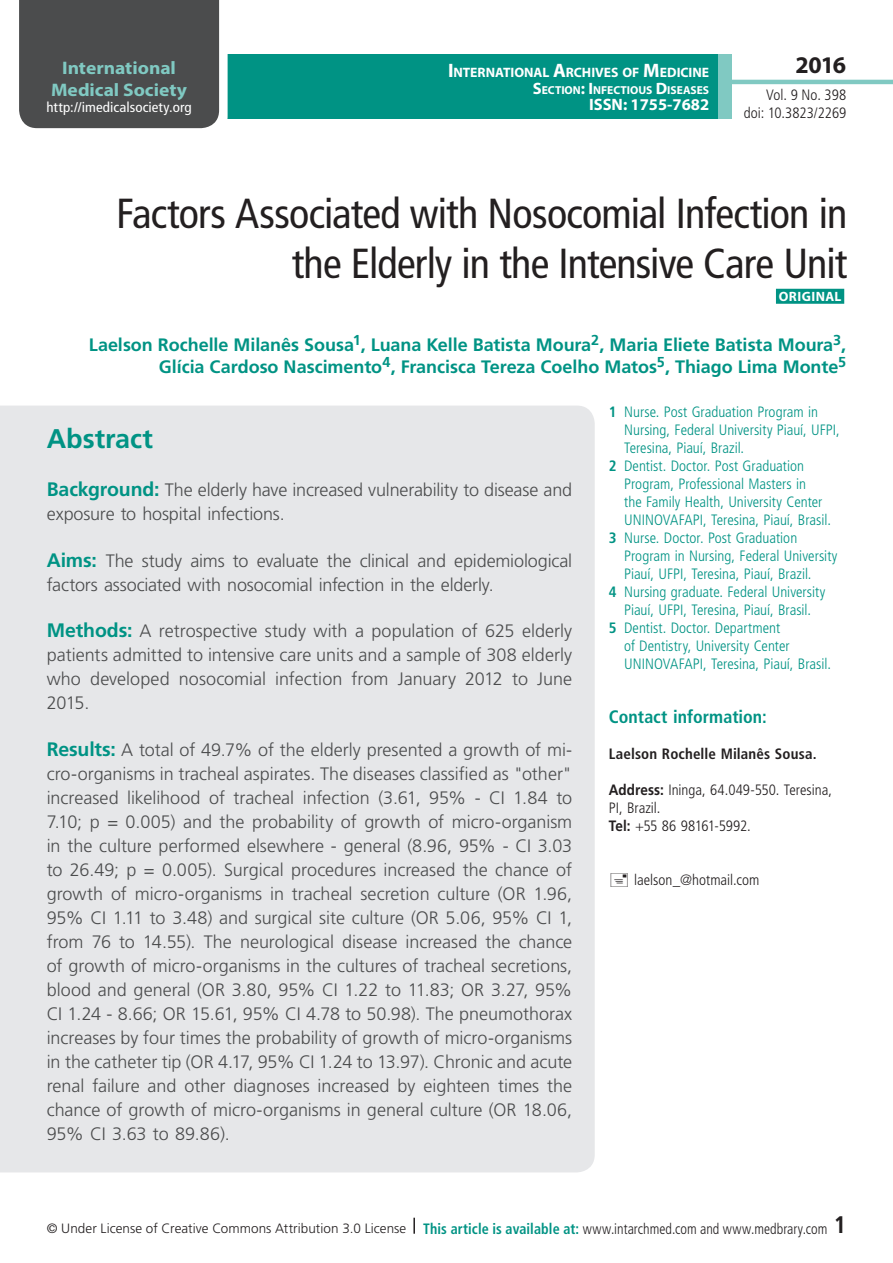
<style>
.page{position:relative;width:893px;height:1263px;background:#fff}
.page>*{position:absolute;margin:0;border:0;box-sizing:border-box;transform-origin:0 0}
.t1{font:condensed 42px/50.4px "Frutiger LT Std";letter-spacing:-.02em;color:#231f20;text-align:right}
.t2{font:700 27px "Frutiger LT Std";letter-spacing:-.005em;color:#009384}
.t3{font:700 24px "Myriad Pro";color:#231f20}
.t4{font:700 condensed 24px "Frutiger LT Std";color:#231f20}
.t5{font:700 18.15px/21.8px "Myriad Pro";color:#80c9c2;text-align:center;scale:1.07 1}
.t6{font:300 18px/24px "Frutiger LT Std";letter-spacing:-.01em;color:#4b4c4d}
.t7{font:700 18px/22.5px "Frutiger LT Std";letter-spacing:-.005em;color:#009384;text-align:right}
.t8{font:700 condensed 18px "Frutiger LT Std";color:#009384}
.t9{font:700 16.5px "Myriad Pro";color:#fff}
.t10{font:300 condensed 15px "Frutiger LT Std";color:#009384}
.t11{font:300 condensed 15px/18px "Frutiger LT Std";color:#231f20;text-align:right}
.t12{font:700 condensed 15px "Frutiger LT Std";letter-spacing:.01em;color:#231f20}
.t13{font:condensed 13.95px "Frutiger LT Std";letter-spacing:.005em;color:#fff;scale:1.07 1}
.t14{font:700 13.65px "Myriad Pro";letter-spacing:-.005em;color:#fff}
.t15{font:300 13.5px "Frutiger LT Std";letter-spacing:.005em;color:#231f20}
.t16{font:700 13.5px "Myriad Pro";letter-spacing:.03em;color:#fff}
.t17{font:700 11.55px "Myriad Pro";color:#fff}
.s1{font-size:19.5px}
.s2{font-size:16.5px}
.s3{font-weight:700}
.s4{font-weight:700;font-stretch:normal}
.s5{font-weight:700;font-size:19.5px;color:#009384}
.s6{font-weight:700;font-stretch:condensed;font-size:15px;color:#009384}
.s7{font-stretch:condensed;font-size:15px}
</style>
<div class="page">
<div style="left:23px;top:54px;width:762px;height:65px;background:#009384"></div>
<div style="left:19px;top:0;width:209px;height:129px;background:#4b4c4d"></div>
<div style="left:732px;top:36px;width:161px;height:94px;background:#fff"></div>
<hr style="left:730px;top:80px;width:163px;height:4px;background:#80c9c2">
<div style="left:718px;top:54px;width:14px;height:65px;background:#80c9c2"></div>
<svg style="left:413px;top:1218px;width:2px;height:16px"></svg>
<div style="left:0;top:406px;width:595px;height:766px;background:#e6e7e9"></div>
<div style="left:776px;top:289px;width:68px;height:15px;background:#009384"></div>
<p class="t5" style="left:51px;top:56px;width:129px">International<br>Medical Society</p>
<p class="t13" style="left:46px;top:99px;width:137px">http://imedicalsociety.org</p>
<p class="t14" style="left:448px;top:64px;width:263px"><span class="s1">I</span>NTERNATIONAL <span class="s1">A</span>RCHIVES OF <span class="s1">M</span>EDICINE</p>
<p class="t17" style="left:533px;top:82px;width:178px"><span class="s2">S</span>ECTION<span class="s2">: I</span>NFECTIOUS <span class="s2">D</span>ISEASES</p>
<p class="t9" style="left:589px;top:94px;width:122px">ISSN: 1755-7682</p>
<h3 class="t3" style="left:795px;top:49px;width:52px">2016</h3>
<p class="t11" style="left:744px;top:86px;width:104px">Vol. 9 No. 398 doi: 10.3823/2269</p>
<h1 class="t1" style="left:116px;top:188px;width:733px">Factors Associated with Nosocomial Infection in the Elderly in the Intensive Care Unit</h1>
<p class="t16" style="left:779px;top:287px;width:64px">ORIGINAL</p>
<p class="t7" style="left:89px;top:333px;width:759px">Laelson Rochelle Milanês Sousa<sup>1</sup>, Luana Kelle Batista Moura<sup>2</sup>, Maria Eliete Batista Moura<sup>3</sup>,<br>Glícia Cardoso Nascimento<sup>4</sup>, Francisca Tereza Coelho Matos<sup>5</sup>, Thiago Lima Monte<sup>5</sup></p>
<p class="t10" style="left:609px;top:403px;width:211px"><span class="s3">1</span> Nurse. Post Graduation Program in</p>
<p class="t10" style="left:624px;top:421px;width:217px">Nursing, Federal University Piauí, UFPI,</p>
<p class="t10" style="left:624px;top:439px;width:122px">Teresina, Piauí, Brazil.</p>
<p class="t10" style="left:609px;top:457px;width:197px"><span class="s3">2</span> Dentist. Doctor. Post Graduation</p>
<p class="t10" style="left:624px;top:475px;width:183px">Program, Professional Masters in</p>
<p class="t10" style="left:624px;top:493px;width:200px">the Family Health, University Center</p>
<p class="t10" style="left:624px;top:511px;width:208px">UNINOVAFAPI, Teresina, Piauí, Brasil.</p>
<p class="t10" style="left:609px;top:529px;width:190px"><span class="s3">3</span> Nurse. Doctor. Post Graduation</p>
<p class="t10" style="left:624px;top:547px;width:215px">Program in Nursing, Federal University</p>
<p class="t10" style="left:624px;top:565px;width:189px">Piauí, UFPI, Teresina, Piauí, Brazil.</p>
<p class="t10" style="left:609px;top:583px;width:218px"><span class="s3">4</span> Nursing graduate. Federal University</p>
<p class="t10" style="left:624px;top:601px;width:189px">Piauí, UFPI, Teresina, Piauí, Brasil.</p>
<p class="t10" style="left:609px;top:619px;width:173px"><span class="s3">5</span> Dentist. Doctor. Department</p>
<p class="t10" style="left:624px;top:637px;width:167px">of Dentistry, University Center</p>
<p class="t10" style="left:624px;top:655px;width:208px">UNINOVAFAPI, Teresina, Piauí, Brasil.</p>
<p class="t8" style="left:609px;top:706px;width:159px">Contact information:</p>
<p class="t12" style="left:609px;top:745px;width:209px">Laelson Rochelle Milanês Sousa.</p>
<p class="t11" style="left:609px;top:781px;width:225px;text-align:left"><span class="s4">Address:</span> Ininga, 64.049-550. Teresina,<br>PI, Brazil.<br><span class="s4">Tel:</span> +55 86 98161-5992.</p>
<h2 class="t2" style="left:47px;top:423px;width:108px">Abstract</h2>
<p class="t6" style="left:47px;top:478px;width:527px"><span class="s5">Background:</span> The elderly have increased vulnerability to disease and exposure to hospital infections.</p>
<p class="t6" style="left:47px;top:549px;width:527px"><span class="s5">Aims:</span> The study aims to evaluate the clinical and epidemiological factors associated with nosocomial infection in the elderly.</p>
<p class="t6" style="left:47px;top:619px;width:527px;text-align:justify"><span class="s5">Methods:</span> A retrospective study with a population of 625 elderly patients admitted to intensive care units and a sample of 308 elderly who developed nosocomial infection from January 2012 to June 2015.</p>
<p class="t6" style="left:47px;top:738px;width:527px;text-align:justify"><span class="s5">Results:</span> A total of 49.7% of the elderly presented a growth of mi&shy;cro-organisms in tracheal aspirates. The diseases classified as "other" increased likelihood of tracheal infection (3.61, 95% - CI 1.84 to 7.10; p = 0.005) and the probability of growth of micro-organism in the culture performed elsewhere - general (8.96, 95% - CI 3.03 to 26.49; p = 0.005). Surgical procedures increased the chance of growth of micro-organisms in tracheal secretion culture (OR 1.96, 95% CI 1.11 to 3.48) and surgical site culture (OR 5.06, 95% CI 1, from 76 to 14.55). The neurological disease increased the chance of growth of micro-organisms in the cultures of tracheal secretions, blood and general (OR 3.80, 95% CI 1.22 to 11.83; OR 3.27, 95% CI 1.24 - 8.66; OR 15.61, 95% CI 4.78 to 50.98). The pneumothorax increases by four times the probability of growth of micro-organisms in the catheter tip (OR 4.17, 95% CI 1.24 to 13.97). Chronic and acute renal failure and other diagnoses increased by eighteen times the chance of growth of micro-organisms in general culture (OR 18.06, 95% CI 3.63 to 89.86).</p>
<p class="t11" style="left:634px;top:871px;width:127px">laelson_@hotmail.com</p>
<p class="t15" style="left:47px;top:1220px;width:782px">© Under License of Creative Commons Attribution 3.0 License <span class="s6">This article is available at:</span> <span class="s7">www.intarchmed.com and www.medbrary.com</span></p>
<h3 class="t4" style="left:834px;top:1210px;width:14px">1</h3>
</div>
